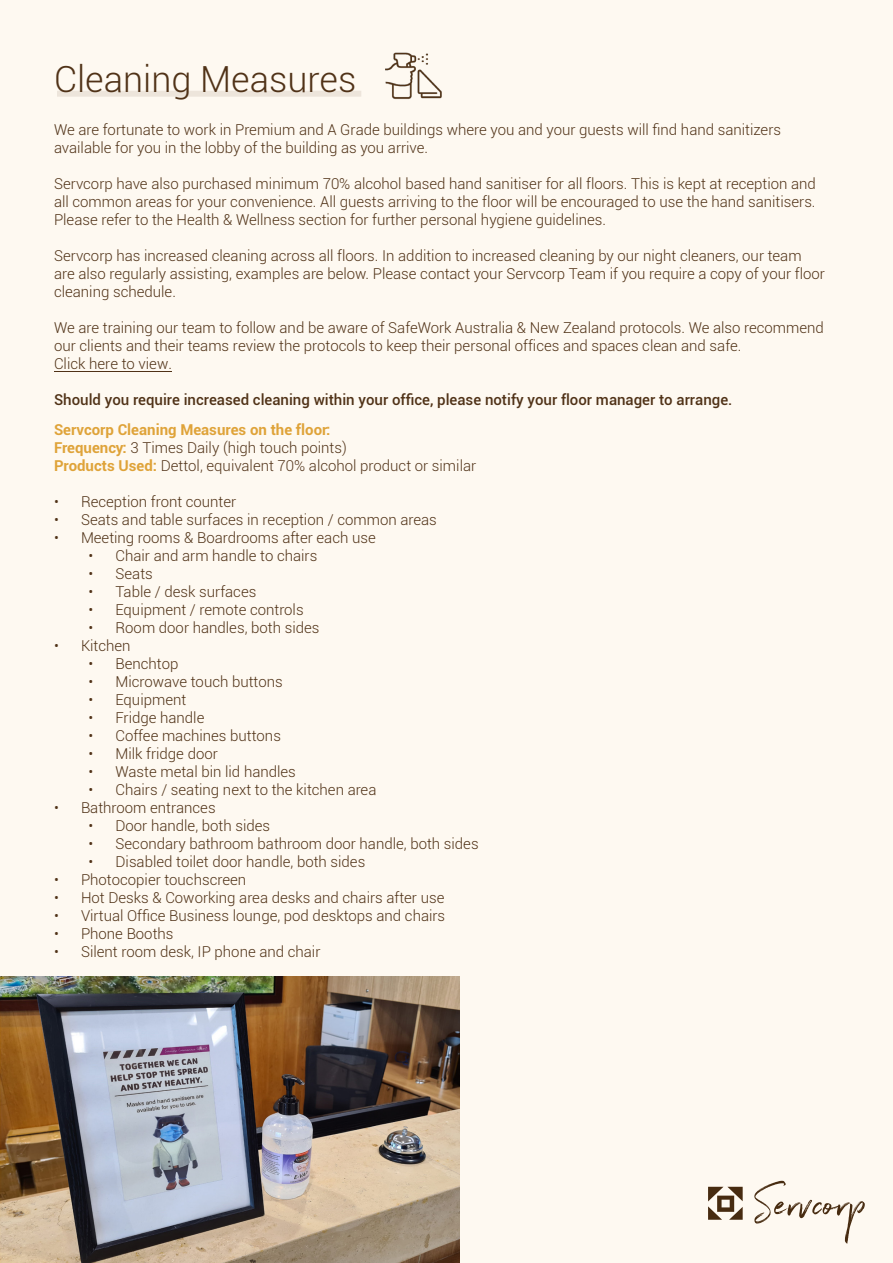
<style>
.page{position:relative;width:893px;height:1263px;background:#fef9f1}
.page>*{position:absolute;margin:0;border:0;box-sizing:border-box;transform-origin:0 0}
.t1{font:300 36px "Roboto";color:#503217}
.t2{font:300 15px/18px "Roboto";color:#503217}
.t3{font:500 15px/29.7px "Roboto";color:#503217}
.t4{font:300 15px/18px "Roboto";color:#53351b}
.s1{font-weight:700;color:#dfa339}
.s2{color:#523419}
</style>
<div class="page">
<svg style="left:708px;top:1187px;width:35px;height:33px"></svg>
<svg style="left:754px;top:1181px;width:111px;height:62px"></svg>
<div style="left:57px;top:91px;width:304px;height:6px;background:#ede5db"></div>
<img style="left:385px;top:52px;width:57px;height:47px">
<img style="left:0;top:976px;width:459px;height:287px">
<hr style="left:54px;top:371px;width:118px;height:1px;background:#503217">
<p class="t1" style="left:54px;top:55px;width:304px">Cleaning Measures</p>
<p class="t2" style="left:54px;top:120px;width:729px">We are fortunate to work in Premium and A Grade buildings where you and your guests will find hand sanitizers available for you in the lobby of the building as you arrive.</p>
<p class="t2" style="left:54px;top:174px;width:763px;text-align:justify">Servcorp have also purchased minimum 70% alcohol based hand sanitiser for all floors. This is kept at reception and all common areas for your convenience. All guests arriving to the floor will be encouraged to use the hand sanitisers.<br>Please refer to the Health &amp; Wellness section for further personal hygiene guidelines.</p>
<p class="t2" style="left:54px;top:246px;width:772px">Servcorp has increased cleaning across all floors. In addition to increased cleaning by our night cleaners, our team are also regularly assisting, examples are below. Please contact your Servcorp Team if you require a copy of your floor cleaning schedule.</p>
<p class="t2" style="left:54px;top:318px;width:771px">We are training our team to follow and be aware of SafeWork Australia &amp; New Zealand protocols. We also recommend our clients and their teams review the protocols to keep their personal offices and spaces clean and safe.<br>Click here to view.</p>
<p class="t3" style="left:54px;top:384px;width:680px">Should you require increased cleaning within your office, please notify your floor manager to arrange.<br><span class="s1">Servcorp Cleaning Measures on the floor:</span></p>
<p class="t4" style="left:54px;top:438px;width:424px"><span class="s1">Frequency:</span> <span class="s2">3 Times Daily (high touch points)<br></span><span class="s1">Products Used:</span> Dettol, equivalent 70% alcohol product or similar</p>
<p class="t2" style="left:54px;top:492px;width:184px">• Reception front counter</p>
<p class="t2" style="left:54px;top:510px;width:384px">• Seats and table surfaces in reception / common areas</p>
<p class="t2" style="left:54px;top:528px;width:323px">• Meeting rooms &amp; Boardrooms after each use</p>
<p class="t2" style="left:88px;top:546px;width:230px">• Chair and arm handle to chairs</p>
<p class="t2" style="left:88px;top:564px;width:66px">• Seats</p>
<p class="t2" style="left:88px;top:582px;width:169px">• Table / desk surfaces</p>
<p class="t2" style="left:88px;top:600px;width:217px">• Equipment / remote controls</p>
<p class="t2" style="left:88px;top:618px;width:232px">• Room door handles, both sides</p>
<p class="t2" style="left:54px;top:636px;width:78px">• Kitchen</p>
<p class="t2" style="left:88px;top:654px;width:91px">• Benchtop</p>
<p class="t2" style="left:88px;top:672px;width:196px">• Microwave touch buttons</p>
<p class="t2" style="left:88px;top:690px;width:99px">• Equipment</p>
<p class="t2" style="left:88px;top:708px;width:117px">• Fridge handle</p>
<p class="t2" style="left:88px;top:726px;width:194px">• Coffee machines buttons</p>
<p class="t2" style="left:88px;top:744px;width:131px">• Milk fridge door</p>
<p class="t2" style="left:88px;top:762px;width:209px">• Waste metal bin lid handles</p>
<p class="t2" style="left:88px;top:780px;width:289px">• Chairs / seating next to the kitchen area</p>
<p class="t2" style="left:54px;top:798px;width:163px">• Bathroom entrances</p>
<p class="t2" style="left:88px;top:816px;width:183px">• Door handle, both sides</p>
<p class="t2" style="left:88px;top:834px;width:392px">• Secondary bathroom bathroom door handle, both sides</p>
<p class="t2" style="left:88px;top:852px;width:278px">• Disabled toilet door handle, both sides</p>
<p class="t2" style="left:54px;top:870px;width:194px">• Photocopier touchscreen</p>
<p class="t2" style="left:54px;top:888px;width:392px">• Hot Desks &amp; Coworking area desks and chairs after use</p>
<p class="t2" style="left:54px;top:906px;width:393px">• Virtual Office Business lounge, pod desktops and chairs</p>
<p class="t2" style="left:54px;top:924px;width:121px">• Phone Booths</p>
<p class="t2" style="left:54px;top:942px;width:268px">• Silent room desk, IP phone and chair</p>
</div>
